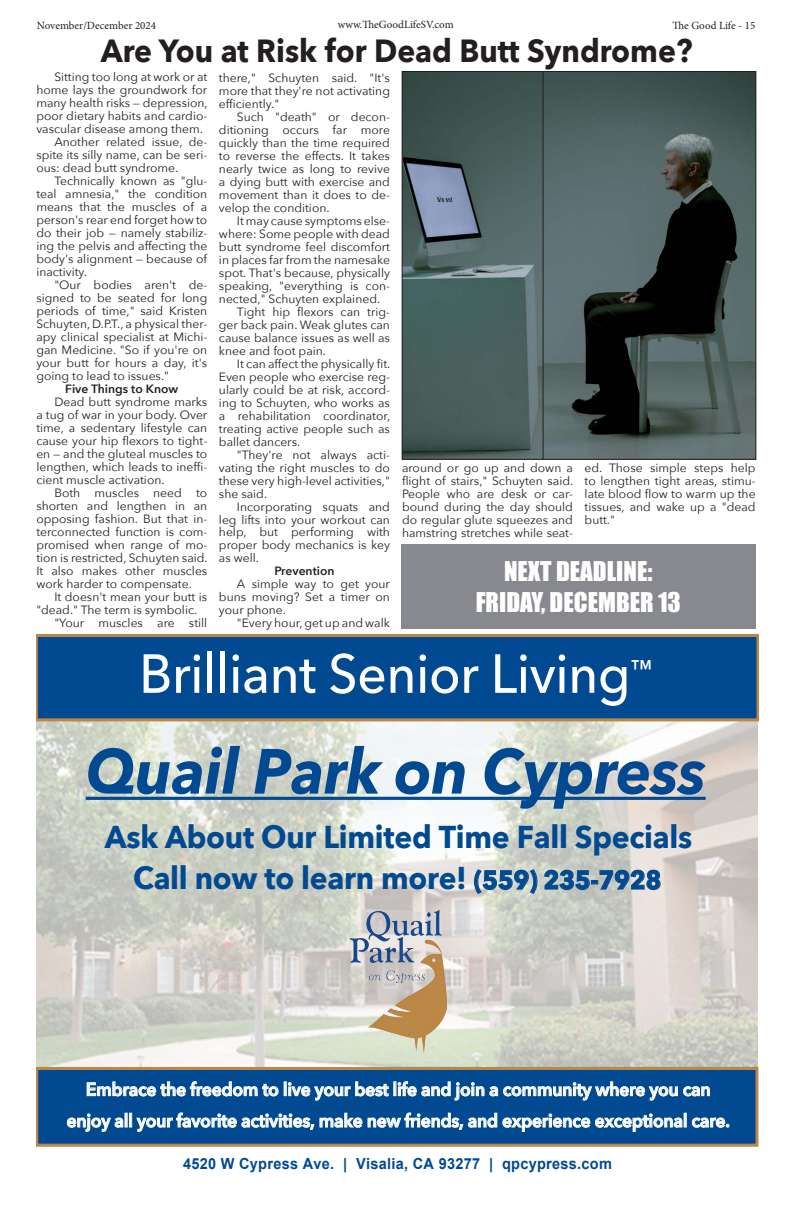
<style>
.page{position:relative;width:792px;height:1224px;background:#fff}
.page>*{position:absolute;margin:0;border:0;box-sizing:border-box;transform-origin:0 0}
.t1{font:italic 700 63.1px "Avenir Next";letter-spacing:-.01em;color:#014990;scale:.95 1}
.t2{font:500 54.4px "Avenir Next";letter-spacing:-.01em;color:#fff;scale:.95 1}
.t3{font:700 32px "Avenir Next";color:#231f20;scale:.94 1}
.t4{font:700 31.5px "Avenir Next";letter-spacing:-.01em;color:#014990;scale:.95 1}
.t5{font:25px "Impact";color:#fff}
.t6{font:500 22.7px "Avenir Next";color:#fff;scale:.95 1}
.t7{font:600 18.3px/31.4px "Avenir Next";letter-spacing:-.01em;color:#fff;text-align:center;scale:.95 1}
.t8{font:700 15.3px "Arial";letter-spacing:.02em;color:#014990;scale:.95 1}
.t9{font:12px/13px "Avenir Next";color:#231f20;text-align:justify}
.t10{font:600 12px "Avenir Next";color:#231f20}
.t11{font:11px "Minion Pro";color:#231f20}
.s1{font-size:26px}
</style>
<div class="page">
<div style="left:401px;top:544px;width:354px;height:85px;background:#88898e"></div>
<img style="left:36px;top:721px;width:722px;height:346px">
<svg style="left:36px;top:634px;width:722px;height:87px;background:#0d4d8a"></svg>
<svg style="left:36px;top:1067px;width:722px;height:80px;background:#1b5287"></svg>
<svg style="left:87px;top:1081px;width:191px;height:15px;background:#5484b4"></svg>
<svg style="left:284px;top:1081px;width:200px;height:19px;background:#4378ac"></svg>
<svg style="left:490px;top:1082px;width:220px;height:18px;background:#4277ac"></svg>
<svg style="left:67px;top:1113px;width:60px;height:19px"></svg>
<div style="left:129px;top:1113px;width:3px;height:14px;border:1px solid #fff"></div>
<svg style="left:137px;top:1113px;width:177px;height:19px;background:#4579ad"></svg>
<svg style="left:320px;top:1113px;width:42px;height:15px"></svg>
<svg style="left:368px;top:1113px;width:129px;height:17px;background:#4b7db0"></svg>
<svg style="left:503px;top:1113px;width:183px;height:19px;background:#467aae"></svg>
<svg style="left:692px;top:1118px;width:37px;height:10px"></svg>
<hr style="left:86px;top:797px;width:620px;height:3px;background:#014990">
<img style="left:337px;top:889px;width:121px;height:167px">
<svg style="left:474px;top:870px;width:63px;height:24px;background:#a4b7c0"></svg>
<svg style="left:544px;top:870px;width:116px;height:20px;background:#9aadb9"></svg>
<img style="left:404px;top:73px;width:139px;height:384px">
<div style="left:402px;top:71px;width:154px;height:388px;border:1px solid #231f20"></div>
<img style="left:545px;top:73px;width:209px;height:384px">
<div style="left:543px;top:71px;width:213px;height:388px;border:1px solid #231f20"></div>
<p class="t11" style="left:37px;top:18px;width:121px">November/December 2024</p>
<p class="t11" style="left:338px;top:18px;width:117px">www.TheGoodLifeSV.com</p>
<p class="t11" style="left:672px;top:18px;width:84px">The Good Life - 15</p>
<p class="t3" style="left:101px;top:23px;width:631px">Are You at Risk for Dead Butt Syndrome?</p>
<p class="t9" style="left:36px;top:70px;width:173px;text-indent:18px">Sitting too long at work or at home lays the groundwork for many health risks — depression, poor dietary habits and cardio&shy;vascular disease among them.</p>
<p class="t9" style="left:36px;top:135px;width:173px;text-indent:18px">Another related issue, de&shy;spite its silly name, can be seri&shy;ous: dead butt syndrome.</p>
<p class="t9" style="left:36px;top:174px;width:173px;text-indent:18px">Technically known as "glu&shy;teal amnesia," the condition means that the muscles of a person's rear end forget how to do their job — namely stabiliz&shy;ing the pelvis and affecting the body's alignment — because of inactivity.</p>
<p class="t9" style="left:36px;top:278px;width:173px;text-indent:18px">"Our bodies aren't de&shy;signed to be seated for long periods of time," said Kristen Schuyten, D.P.T., a physical ther&shy;apy clinical specialist at Michi&shy;gan Medicine. "So if you're on your butt for hours a day, it's going to lead to issues."</p>
<p class="t10" style="left:65px;top:379px;width:115px">Five Things to Know</p>
<p class="t9" style="left:36px;top:395px;width:173px;text-indent:18px">Dead butt syndrome marks a tug of war in your body. Over time, a sedentary lifestyle can cause your hip flexors to tight&shy;en — and the gluteal muscles to lengthen, which leads to ineffi&shy;cient muscle activation.</p>
<p class="t9" style="left:36px;top:486px;width:173px;text-indent:18px">Both muscles need to shorten and lengthen in an opposing fashion. But that in&shy;terconnected function is com&shy;promised when range of mo&shy;tion is restricted, Schuyten said.<br>It also makes other muscles work harder to compensate.</p>
<p class="t9" style="left:36px;top:590px;width:172px;text-indent:18px">It doesn't mean your butt is "dead." The term is symbolic.</p>
<p class="t9" style="left:54px;top:616px;width:155px">"Your muscles are still</p>
<p class="t9" style="left:219px;top:70px;width:173px">there," Schuyten said. "It's more that they're not activating efficiently."</p>
<p class="t9" style="left:219px;top:109px;width:173px;text-indent:18px">Such "death" or decon&shy;ditioning occurs far more quickly than the time required to reverse the effects. It takes nearly twice as long to revive a dying butt with exercise and movement than it does to de&shy;velop the condition.</p>
<p class="t9" style="left:219px;top:213px;width:173px;text-indent:18px">It may cause symptoms else&shy;where: Some people with dead butt syndrome feel discomfort in places far from the namesake spot. That's because, physically speaking, "everything is con&shy;nected," Schuyten explained.</p>
<p class="t9" style="left:219px;top:304px;width:173px;text-indent:18px">Tight hip flexors can trig&shy;ger back pain. Weak glutes can cause balance issues as well as knee and foot pain.</p>
<p class="t9" style="left:219px;top:356px;width:173px;text-indent:18px">It can affect the physically fit.<br>Even people who exercise reg&shy;ularly could be at risk, accord&shy;ing to Schuyten, who works as a rehabilitation coordinator, treating active people such as ballet dancers.</p>
<p class="t9" style="left:219px;top:447px;width:173px;text-indent:18px">"They're not always acti&shy;vating the right muscles to do these very high-level activities," she said.</p>
<p class="t9" style="left:219px;top:499px;width:173px;text-indent:18px">Incorporating squats and leg lifts into your workout can help, but performing with proper body mechanics is key as well.</p>
<p class="t10" style="left:274px;top:561px;width:62px">Prevention</p>
<p class="t9" style="left:219px;top:577px;width:173px;text-indent:18px">A simple way to get your buns moving? Set a timer on your phone.</p>
<p class="t9" style="left:237px;top:616px;width:155px">"Every hour, get up and walk</p>
<p class="t9" style="left:402px;top:461px;width:173px">around or go up and down a flight of stairs," Schuyten said.<br>People who are desk or car&shy;bound during the day should do regular glute squeezes and hamstring stretches while seat-</p>
<p class="t9" style="left:585px;top:461px;width:173px">ed. Those simple steps help to lengthen tight areas, stimu&shy;late blood flow to warm up the tissues, and wake up a "dead butt."</p>
<p class="t5" style="left:504px;top:552px;width:150px">NEXT DEADLINE:</p>
<p class="t5" style="left:476px;top:583px;width:207px">FRIDAY, DECEMBER 13</p>
<p class="t2" style="left:139px;top:628px;width:519px">Brilliant Senior Living</p>
<p class="t6" style="left:631px;top:648px;width:24px">™</p>
<p class="t1" style="left:86px;top:717px;width:655px">Quail Park on Cypress</p>
<p class="t4" style="left:105px;top:809px;width:620px">Ask About Our Limited Time Fall Specials</p>
<p class="t4" style="left:133px;top:851px;width:558px">Call now to learn more! <span class="s1">(559) 235-7928</span></p>
<p class="t7" style="left:67px;top:1073px;width:700px">Embrace the freedom to live your best life and join a community where you can enjoy all your favorite activities, make new friends, and experience exceptional care.</p>
<p class="t8" style="left:183px;top:1154px;width:453px">4520 W Cypress Ave. | Visalia, CA 93277 | qpcypress.com</p>
</div>
